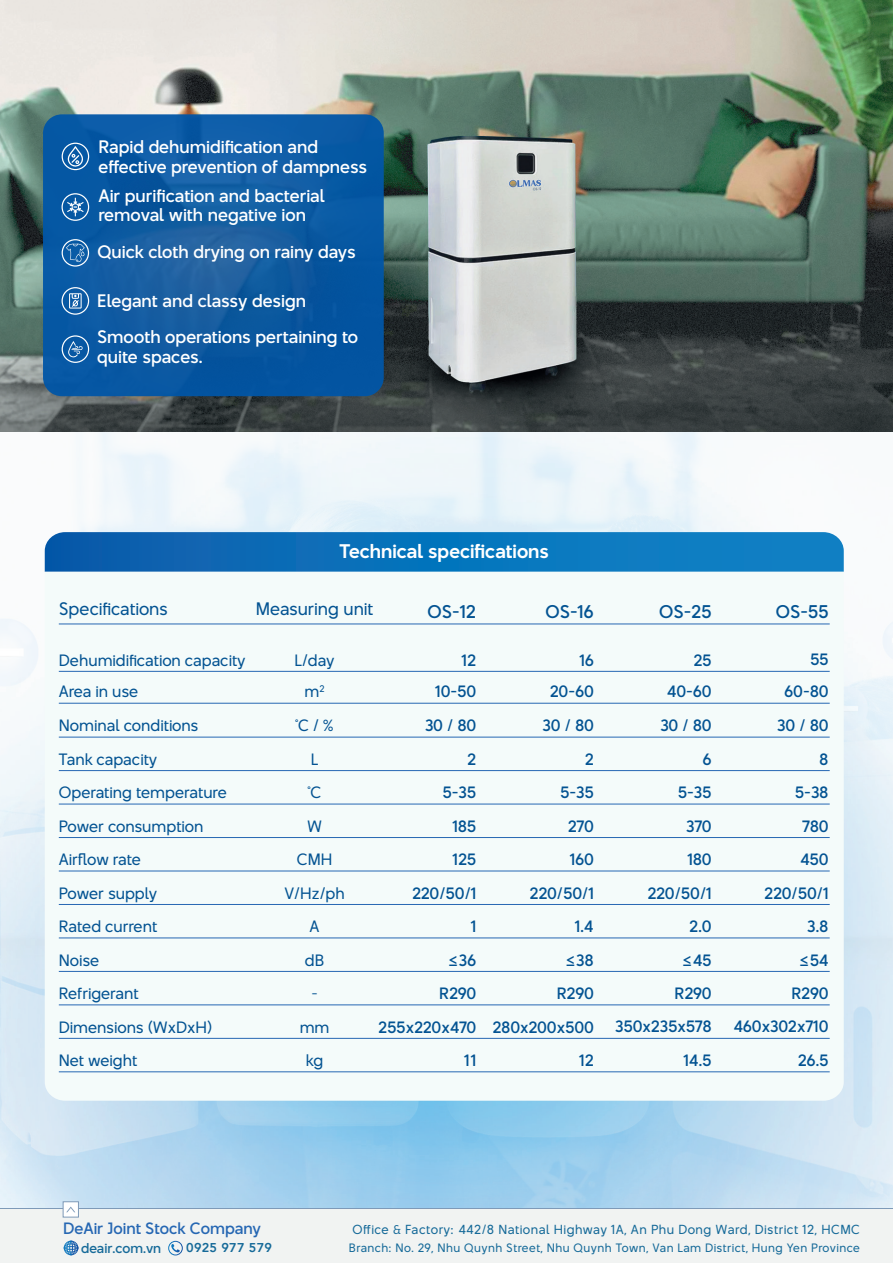
<style>
.page{position:relative;width:893px;height:1263px;background:#fff}
.page>*{position:absolute;margin:0;border:0;box-sizing:border-box;transform-origin:0 0}
.t1{font:18px "BT Beau Sans Bold";color:#fff}
.t2{font:16.8px "BT Beau Sans Medium";color:#035392}
.t3{font:16.5px/19.8px "BT Beau Sans Medium";color:#fff}
.t4{font:16.5px "BT Beau Sans Regular";color:#035392}
.t5{font:15px "BT Beau Sans Medium";letter-spacing:-.02em;color:#035392}
.t6{font:15px "BT Beau Sans Regular";color:#035392}
.t7{font:15px "BT Beau Sans Medium";color:#2667b3}
.t8{font:12.75px "BT Beau Sans Medium";color:#166a99}
.t9{font:800 12.75px "Avenir";letter-spacing:.02em;color:#166a99}
.t10{font:12px "BT Beau Sans Regular";letter-spacing:.04em;color:#166a99}
.t11{font:11.1px "BT Beau Sans Regular";letter-spacing:.04em;color:#166a99}
.t12{font:8.7px "BT Beau Sans Regular";color:#035392}
.s1{font-size:15px}
</style>
<div class="page">
<img style="left:0;top:0;width:893px;height:1208px">
<svg style="left:45px;top:532px;width:799px;height:40px;background:#0f73bb"></svg>
<div style="left:45px;top:572px;width:799px;height:529px;background:#f4fbfa"></div>
<hr style="left:59px;top:671px;width:771px;height:1px;background:#2667b3">
<hr style="left:59px;top:737px;width:771px;height:1px;background:#2667b3">
<hr style="left:59px;top:770px;width:771px;height:1px;background:#2667b3">
<hr style="left:59px;top:804px;width:771px;height:1px;background:#2667b3">
<hr style="left:59px;top:837px;width:771px;height:1px;background:#2667b3">
<hr style="left:59px;top:871px;width:771px;height:1px;background:#2667b3">
<hr style="left:59px;top:904px;width:771px;height:1px;background:#2667b3">
<hr style="left:59px;top:937px;width:771px;height:1px;background:#2667b3">
<hr style="left:59px;top:971px;width:771px;height:1px;background:#2667b3">
<hr style="left:59px;top:1004px;width:771px;height:1px;background:#2667b3">
<hr style="left:59px;top:1038px;width:771px;height:1px;background:#2667b3">
<hr style="left:59px;top:703px;width:771px;height:1px;background:#2667b3">
<hr style="left:59px;top:1071px;width:771px;height:1px;background:#2667b3">
<hr style="left:59px;top:624px;width:771px;height:1px;background:#2667b3">
<div style="left:0;top:1209px;width:893px;height:54px;background:#f1f3f2"></div>
<div style="left:63px;top:1201px;width:16px;height:16px;background:#fff;border:1px solid #7e9ab8"></div>
<svg style="left:66px;top:1206px;width:9px;height:6px"></svg>
<svg style="left:171px;top:1244px;width:9px;height:8px"></svg>
<div style="left:168px;top:1241px;width:15px;height:14px;border:1px solid #fff;border-radius:50%"></div>
<div style="left:64px;top:1241px;width:14px;height:14px;border:1px solid #fff;border-radius:50%"></div>
<div style="left:64px;top:1244px;width:14px;height:8px;border:1px solid #fff;border-radius:50%"></div>
<div style="left:67px;top:1241px;width:8px;height:14px;border:1px solid #fff;border-radius:50%"></div>
<div style="left:64px;top:1246px;width:14px;height:3px;border:1px solid #fff;border-radius:50%"></div>
<div style="left:70px;top:1241px;width:3px;height:14px;border:1px solid #fff;border-radius:50%"></div>
<svg style="left:43px;top:114px;width:341px;height:282px;background:#0d5aa2"></svg>
<svg style="left:62px;top:143px;width:27px;height:27px"></svg>
<svg style="left:62px;top:193px;width:27px;height:28px"></svg>
<svg style="left:62px;top:239px;width:27px;height:28px"></svg>
<svg style="left:62px;top:287px;width:27px;height:28px"></svg>
<svg style="left:62px;top:335px;width:27px;height:28px"></svg>
<p class="t3" style="left:98px;top:137px;width:270px">Rapid dehumidification and effective prevention of dampness</p>
<p class="t3" style="left:98px;top:185px;width:228px">Air purification and bacterial removal with negative ion</p>
<p class="t3" style="left:97px;top:242px;width:260px">Quick cloth drying on rainy days</p>
<p class="t3" style="left:97px;top:290px;width:210px">Elegant and classy design</p>
<p class="t3" style="left:97px;top:327px;width:262px">Smooth operations pertaining to quite spaces.</p>
<p class="t1" style="left:340px;top:538px;width:211px">Technical specifications</p>
<p class="t4" style="left:59px;top:596px;width:111px">Specifications</p>
<p class="t6" style="left:59px;top:648px;width:188px">Dehumidification capacity</p>
<p class="t6" style="left:295px;top:648px;width:41px">L/day</p>
<p class="t5" style="left:461px;top:648px;width:16px">12</p>
<p class="t5" style="left:579px;top:648px;width:16px">16</p>
<p class="t4" style="left:256px;top:596px;width:119px">Measuring unit</p>
<p class="t2" style="left:428px;top:599px;width:50px">OS-12</p>
<p class="t2" style="left:545px;top:599px;width:50px">OS-16</p>
<p class="t2" style="left:659px;top:599px;width:54px">OS-25</p>
<p class="t5" style="left:693px;top:648px;width:20px">25</p>
<p class="t2" style="left:776px;top:599px;width:54px">OS-55</p>
<p class="t5" style="left:810px;top:648px;width:20px">55</p>
<p class="t6" style="left:59px;top:680px;width:81px">Area in use</p>
<p class="t6" style="left:305px;top:680px;width:22px">m<sup>2</sup></p>
<p class="t5" style="left:435px;top:680px;width:43px">10-50</p>
<p class="t5" style="left:550px;top:680px;width:46px">20-60</p>
<p class="t5" style="left:667px;top:680px;width:46px">40-60</p>
<p class="t5" style="left:784px;top:680px;width:46px">60-80</p>
<p class="t6" style="left:59px;top:714px;width:141px">Nominal conditions</p>
<p class="t6" style="left:295px;top:714px;width:40px"><sup>°</sup>C / %</p>
<p class="t5" style="left:425px;top:714px;width:53px">30 / 80</p>
<p class="t5" style="left:543px;top:714px;width:53px">30 / 80</p>
<p class="t6" style="left:59px;top:748px;width:100px">Tank capacity</p>
<p class="t6" style="left:311px;top:748px;width:9px">L</p>
<p class="t5" style="left:467px;top:748px;width:11px">2</p>
<p class="t5" style="left:585px;top:748px;width:11px">2</p>
<p class="t6" style="left:59px;top:781px;width:170px">Operating temperature</p>
<p class="t5" style="left:442px;top:781px;width:35px">5-35</p>
<p class="t5" style="left:560px;top:781px;width:35px">5-35</p>
<p class="t12" style="left:308px;top:783px;width:15px">°<span class="s1">C</span></p>
<p class="t6" style="left:59px;top:815px;width:146px">Power consumption</p>
<p class="t6" style="left:307px;top:815px;width:16px">W</p>
<p class="t5" style="left:452px;top:815px;width:25px">185</p>
<p class="t5" style="left:568px;top:815px;width:28px">270</p>
<p class="t6" style="left:59px;top:848px;width:84px">Airflow rate</p>
<p class="t6" style="left:297px;top:848px;width:37px">CMH</p>
<p class="t5" style="left:452px;top:848px;width:25px">125</p>
<p class="t5" style="left:570px;top:848px;width:26px">160</p>
<p class="t6" style="left:59px;top:882px;width:100px">Power supply</p>
<p class="t6" style="left:284px;top:882px;width:62px">V/Hz/ph</p>
<p class="t5" style="left:412px;top:882px;width:66px">220/50/1</p>
<p class="t5" style="left:530px;top:882px;width:66px">220/50/1</p>
<p class="t6" style="left:59px;top:915px;width:100px">Rated current</p>
<p class="t6" style="left:310px;top:915px;width:12px">A</p>
<p class="t5" style="left:471px;top:915px;width:7px">1</p>
<p class="t5" style="left:575px;top:915px;width:20px">1.4</p>
<p class="t6" style="left:59px;top:948px;width:42px">Noise</p>
<p class="t6" style="left:305px;top:948px;width:21px">dB</p>
<p class="t5" style="left:448px;top:948px;width:30px">≤36</p>
<p class="t5" style="left:566px;top:948px;width:30px">≤38</p>
<p class="t6" style="left:59px;top:982px;width:81px">Refrigerant</p>
<p class="t6" style="left:311px;top:980px;width:8px">-</p>
<p class="t5" style="left:439px;top:982px;width:39px">R290</p>
<p class="t5" style="left:557px;top:982px;width:39px">R290</p>
<p class="t6" style="left:59px;top:1015px;width:155px">Dimensions (WxDxH)</p>
<p class="t6" style="left:300px;top:1015px;width:31px">mm</p>
<p class="t5" style="left:378px;top:1015px;width:217px">255x220x470 280x200x500</p>
<p class="t6" style="left:59px;top:1049px;width:80px">Net weight</p>
<p class="t6" style="left:306px;top:1049px;width:19px">kg</p>
<p class="t5" style="left:464px;top:1049px;width:14px">11</p>
<p class="t5" style="left:579px;top:1049px;width:16px">12</p>
<p class="t5" style="left:660px;top:714px;width:53px">30 / 80</p>
<p class="t5" style="left:702px;top:748px;width:11px">6</p>
<p class="t5" style="left:678px;top:781px;width:35px">5-35</p>
<p class="t5" style="left:686px;top:815px;width:27px">370</p>
<p class="t5" style="left:687px;top:848px;width:26px">180</p>
<p class="t5" style="left:647px;top:882px;width:66px">220/50/1</p>
<p class="t5" style="left:689px;top:915px;width:24px">2.0</p>
<p class="t5" style="left:682px;top:948px;width:31px">≤45</p>
<p class="t5" style="left:675px;top:982px;width:39px">R290</p>
<p class="t5" style="left:615px;top:1015px;width:98px">350x235x578</p>
<p class="t5" style="left:684px;top:1049px;width:30px">14.5</p>
<p class="t5" style="left:777px;top:714px;width:53px">30 / 80</p>
<p class="t5" style="left:819px;top:748px;width:11px">8</p>
<p class="t5" style="left:795px;top:781px;width:35px">5-38</p>
<p class="t5" style="left:802px;top:815px;width:28px">780</p>
<p class="t5" style="left:800px;top:848px;width:30px">450</p>
<p class="t5" style="left:764px;top:882px;width:66px">220/50/1</p>
<p class="t5" style="left:807px;top:915px;width:23px">3.8</p>
<p class="t5" style="left:799px;top:948px;width:31px">≤54</p>
<p class="t5" style="left:791px;top:982px;width:39px">R290</p>
<p class="t5" style="left:733px;top:1015px;width:97px">460x302x710</p>
<p class="t5" style="left:798px;top:1049px;width:32px">26.5</p>
<p class="t7" style="left:63px;top:1217px;width:199px">DeAir Joint Stock Company</p>
<p class="t10" style="left:353px;top:1220px;width:509px">Office &amp; Factory: 442/8 National Highway 1A, An Phu Dong Ward, District 12, HCMC</p>
<p class="t8" style="left:81px;top:1238px;width:82px">deair.com.vn</p>
<p class="t9" style="left:186px;top:1238px;width:87px">0925 977 579</p>
<p class="t11" style="left:349px;top:1239px;width:513px">Branch: No. 29, Nhu Quynh Street, Nhu Quynh Town, Van Lam District, Hung Yen Province</p>
</div>
